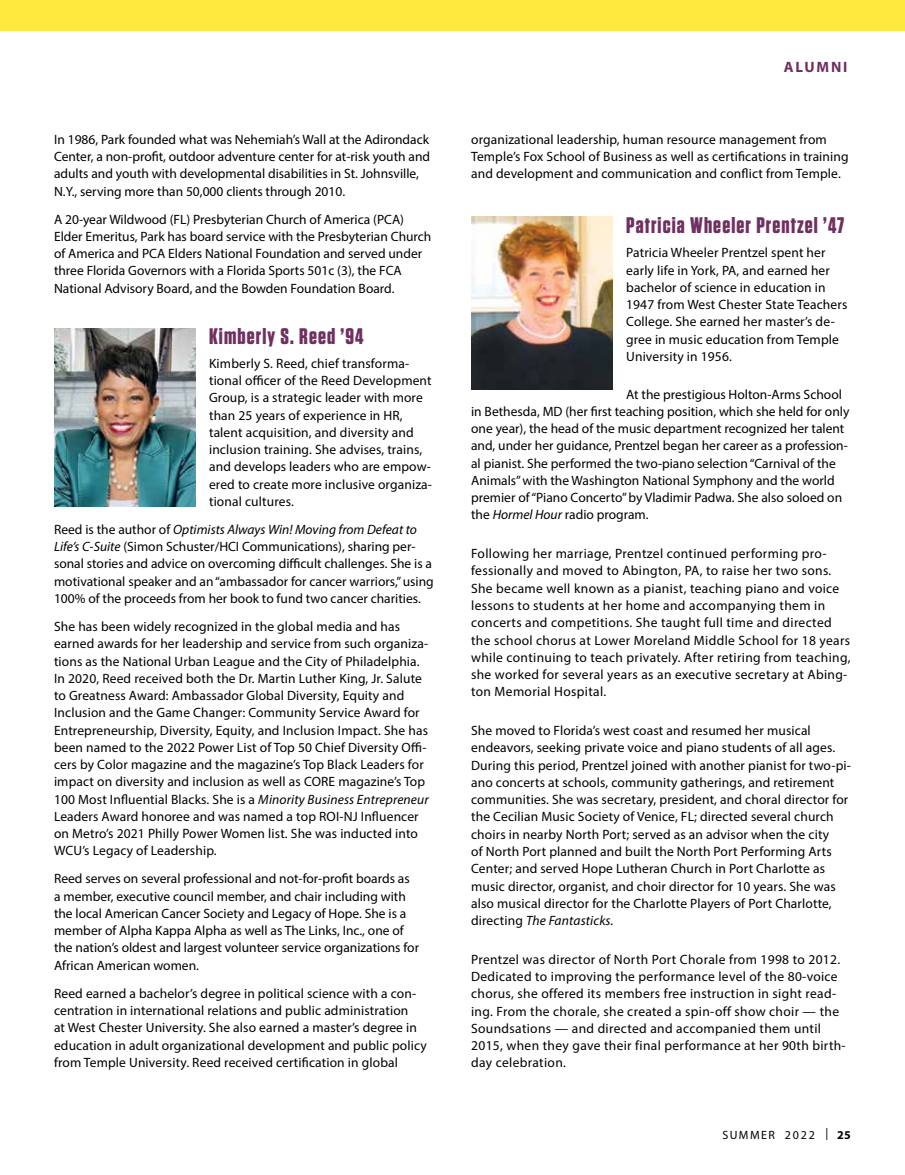
<style>
.page{position:relative;width:905px;height:1175px;background:#fff}
.page>*{position:absolute;margin:0;border:0;box-sizing:border-box;transform-origin:0 0}
.t1{font:700 22.5px "Tungsten";letter-spacing:.05em;color:#6f3061}
.t2{font:700 15px "Myriad Pro";letter-spacing:.12em;color:#6f3061}
.t3{font:13.5px/17.2px "Myriad Pro";letter-spacing:.01em;color:#000}
.t4{font:12px "Myriad Pro";letter-spacing:.12em;color:#000}
.s1{font-style:italic}
.s2{font-weight:700}
</style>
<div class="page">
<div style="left:0;top:0;width:904px;height:31px;background:#ffe93f"></div>
<img style="left:54px;top:328px;width:141px;height:178px">
<img style="left:471px;top:217px;width:141px;height:172px">
<p class="t3" style="left:54px;top:130px;width:377px">In 1986, Park founded what was Nehemiah’s Wall at the Adirondack Center, a non-profit, outdoor adventure center for at-risk youth and adults and youth with developmental disabilities in St. Johnsville, N.Y., serving more than 50,000 clients through 2010.</p>
<p class="t3" style="left:54px;top:210px;width:379px">A 20-year Wildwood (FL) Presbyterian Church of America (PCA)<br>Elder Emeritus, Park has board service with the Presbyterian Church of America and PCA Elders National Foundation and served under three Florida Governors with a Florida Sports 501c (3), the FCA National Advisory Board, and the Bowden Foundation Board.</p>
<h1 class="t1" style="left:209px;top:324px;width:156px">Kimberly S. Reed ’94</h1>
<p class="t3" style="left:209px;top:354px;width:224px">Kimberly S. Reed, chief transforma&shy;tional officer of the Reed Development Group, is a strategic leader with more than 25 years of experience in HR, talent acquisition, and diversity and inclusion training. She advises, trains, and develops leaders who are empow&shy;ered to create more inclusive organiza&shy;tional cultures.</p>
<p class="t3" style="left:54px;top:520px;width:381px">Reed is the author of <span class="s1">Optimists Always Win! Moving from Defeat to Life’s C-Suite</span> (Simon Schuster/HCI Communications), sharing per&shy;sonal stories and advice on overcoming difficult challenges. She is a motivational speaker and an “ambassador for cancer warriors,” using 100% of the proceeds from her book to fund two cancer charities.</p>
<p class="t3" style="left:54px;top:617px;width:376px">She has been widely recognized in the global media and has earned awards for her leadership and service from such organiza&shy;tions as the National Urban League and the City of Philadelphia.<br>In 2020, Reed received both the Dr. Martin Luther King, Jr. Salute to Greatness Award: Ambassador Global Diversity, Equity and Inclusion and the Game Changer: Community Service Award for Entrepreneurship, Diversity, Equity, and Inclusion Impact. She has been named to the 2022 Power List of Top 50 Chief Diversity Offi&shy;cers by Color magazine and the magazine’s Top Black Leaders for impact on diversity and inclusion as well as CORE magazine’s Top 100 Most Influential Blacks. She is a <span class="s1">Minority Business Entrepreneur </span>Leaders Award honoree and was named a top ROI-NJ Influencer on Metro’s 2021 Philly Power Women list. She was inducted into WCU’s Legacy of Leadership.</p>
<p class="t3" style="left:54px;top:870px;width:366px">Reed serves on several professional and not-for-profit boards as a member, executive council member, and chair including with the local American Cancer Society and Legacy of Hope. She is a member of Alpha Kappa Alpha as well as The Links, Inc., one of the nation’s oldest and largest volunteer service organizations for African American women.</p>
<p class="t3" style="left:54px;top:984px;width:374px">Reed earned a bachelor’s degree in political science with a con&shy;centration in international relations and public administration<br>at West Chester University. She also earned a master’s degree in education in adult organizational development and public policy from Temple University. Reed received certification in global</p>
<p class="t2" style="left:783px;top:57px;width:65px">ALUMNI</p>
<p class="t3" style="left:471px;top:131px;width:379px">organizational leadership, human resource management from<br>Temple’s Fox School of Business as well as certifications in training and development and communication and conflict from Temple.</p>
<h1 class="t1" style="left:626px;top:213px;width:219px">Patricia Wheeler Prentzel ’47</h1>
<p class="t3" style="left:626px;top:244px;width:223px">Patricia Wheeler Prentzel spent her early life in York, PA, and earned her bachelor of science in education in 1947 from West Chester State Teachers College. She earned her master’s de&shy;gree in music education from Temple University in 1956.</p>
<p class="t3" style="left:471px;top:385px;width:380px;text-indent:155px">At the prestigious Holton-Arms School in Bethesda, MD (her first teaching position, which she held for only one year), the head of the music department recognized her talent and, under her guidance, Prentzel began her career as a profession&shy;al pianist. She performed the two-piano selection “Carnival of the Animals” with the Washington National Symphony and the world premier of “Piano Concerto” by Vladimir Padwa. She also soloed on the <span class="s1">Hormel Hour</span> radio program.</p>
<p class="t3" style="left:471px;top:545px;width:381px">Following her marriage, Prentzel continued performing pro&shy;fessionally and moved to Abington, PA, to raise her two sons.<br>She became well known as a pianist, teaching piano and voice lessons to students at her home and accompanying them in concerts and competitions. She taught full time and directed the school chorus at Lower Moreland Middle School for 18 years while continuing to teach privately. After retiring from teaching, she worked for several years as an executive secretary at Abing&shy;ton Memorial Hospital.</p>
<p class="t3" style="left:471px;top:721px;width:381px">She moved to Florida’s west coast and resumed her musical endeavors, seeking private voice and piano students of all ages.<br>During this period, Prentzel joined with another pianist for two-pi&shy;ano concerts at schools, community gatherings, and retirement communities. She was secretary, president, and choral director for the Cecilian Music Society of Venice, FL; directed several church choirs in nearby North Port; served as an advisor when the city<br>of North Port planned and built the North Port Performing Arts Center; and served Hope Lutheran Church in Port Charlotte as music director, organist, and choir director for 10 years. She was also musical director for the Charlotte Players of Port Charlotte, directing <span class="s1">The Fantasticks.</span></p>
<p class="t3" style="left:471px;top:950px;width:376px">Prentzel was director of North Port Chorale from 1998 to 2012.<br>Dedicated to improving the performance level of the 80-voice chorus, she offered its members free instruction in sight read&shy;ing. From the chorale, she created a spin-off show choir — the Soundsations — and directed and accompanied them until 2015, when they gave their final performance at her 90th birth&shy;day celebration.</p>
<p class="t4" style="left:722px;top:1127px;width:130px">SUMMER 2022 | <span class="s2">25</span></p>
</div>
